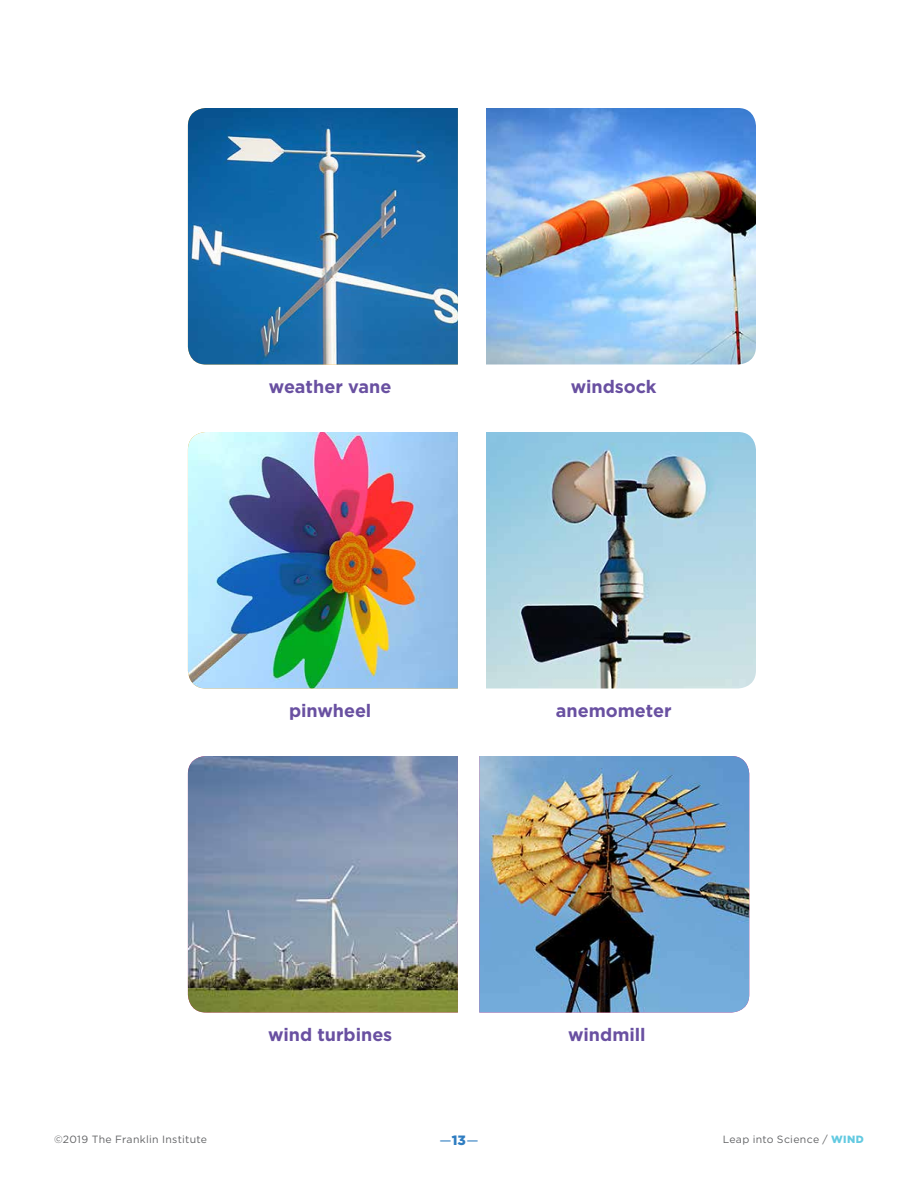
<style>
.page{position:relative;width:918px;height:1188px;background:#fff}
.page>*{position:absolute;margin:0;border:0;box-sizing:border-box;transform-origin:0 0}
.t1{font:700 18px "Gotham";color:#6950a1}
.t2{font:13.5px "Gotham";color:#2f7dc1}
.t3{font:10.5px "Gotham";letter-spacing:.03em;color:#636466}
.s1{font-weight:900}
.s2{font-weight:900;color:#63cae1}
</style>
<div class="page">
<img style="left:188px;top:432px;width:270px;height:256px">
<img style="left:188px;top:756px;width:270px;height:256px">
<img style="left:486px;top:432px;width:270px;height:256px">
<img style="left:188px;top:108px;width:270px;height:256px">
<img style="left:479px;top:756px;width:270px;height:256px">
<img style="left:486px;top:108px;width:270px;height:256px">
<p class="t1" style="left:269px;top:376px;width:124px">weather vane</p>
<p class="t1" style="left:571px;top:376px;width:87px">windsock</p>
<p class="t1" style="left:289px;top:700px;width:84px">pinwheel</p>
<p class="t1" style="left:556px;top:700px;width:117px">anemometer</p>
<p class="t1" style="left:268px;top:1024px;width:126px">wind turbines</p>
<p class="t1" style="left:568px;top:1024px;width:79px">windmill</p>
<p class="t3" style="left:54px;top:1133px;width:155px">©2019 The Franklin Institute</p>
<p class="t2" style="left:440px;top:1133px;width:40px">—<span class="s1">13</span>—</p>
<p class="t3" style="left:723px;top:1133px;width:143px">Leap into Science / <span class="s2">WIND</span></p>
</div>
